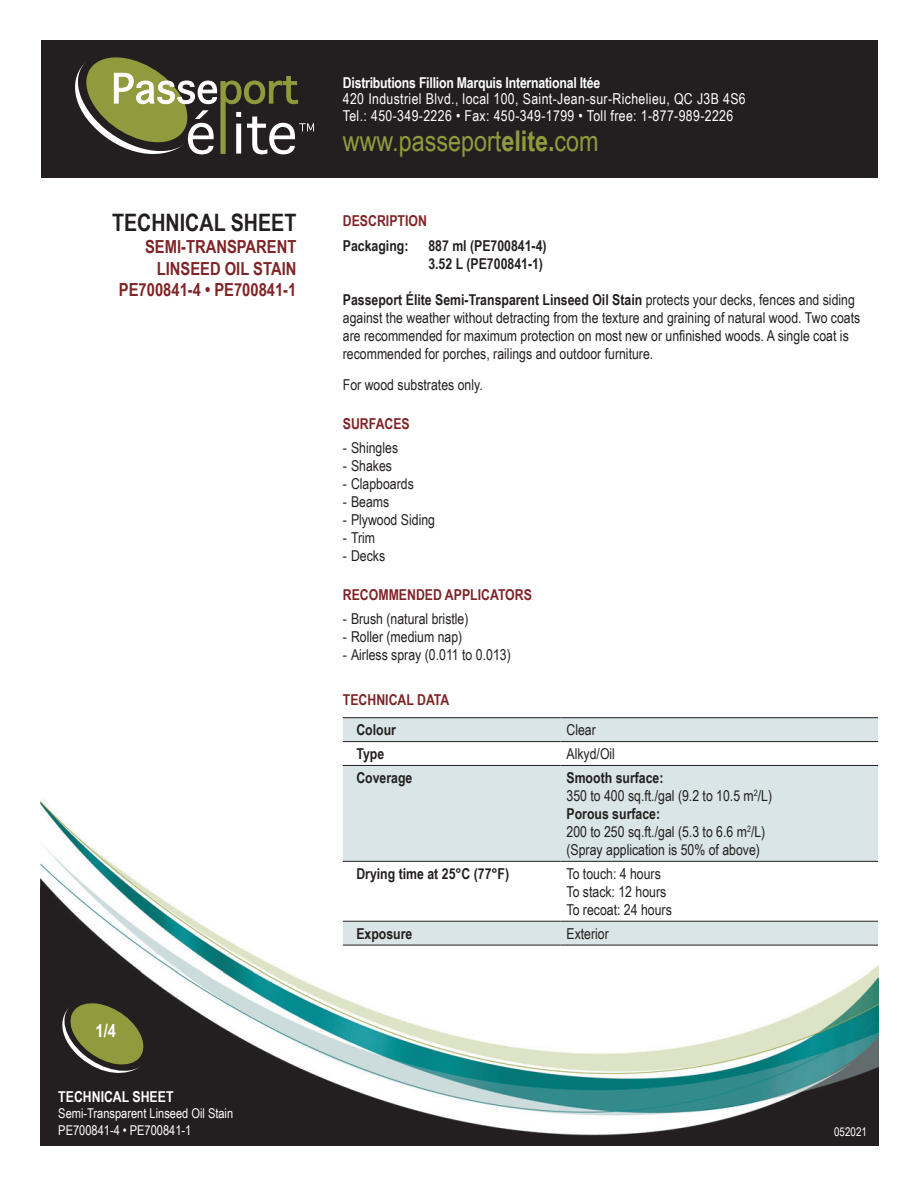
<style>
.page{position:relative;width:918px;height:1188px;background:#fff}
.page>*{position:absolute;margin:0;border:0;box-sizing:border-box;transform-origin:0 0}
.t1{font:28.5px "Arial Narrow";color:#919a3d}
.t2{font:700 24px "Arial Narrow";color:#231f20}
.t3{font:700 18px/21.6px "Arial Narrow";color:#7f2327;text-align:right}
.t4{font:700 18px "Arial Narrow";color:#fff}
.t5{font:15px/18px "Arial Narrow";color:#231f20}
.t6{font:700 15px "Arial Narrow";color:#231f20}
.t7{font:15px "Arial Narrow";letter-spacing:.025em;color:#fff}
.t8{font:700 15px "Arial Narrow";letter-spacing:-.015em;color:#fff}
.Titres{font:700 15px "Arial Narrow";color:#7f2327}
.t9{font:13.5px "Arial Narrow";color:#fff}
.t10{font:12px "Arial Narrow";color:#fff}
.s1{font-weight:700}
</style>
<div class="page">
<img style="left:40px;top:799px;width:838px;height:347px">
<svg style="left:57px;top:1001px;width:91px;height:76px;background:#606238"></svg>
<div style="left:41px;top:41px;width:837px;height:137px;background:#231f20"></div>
<svg style="left:75px;top:57px;width:239px;height:98px"></svg>
<div style="left:343px;top:718px;width:535px;height:227px;background:#d9e5e6"></div>
<svg style="left:343px;top:742px;width:535px;height:179px;fill:#d9e5e6"></svg>
<hr style="left:343px;top:717px;width:218px;height:1px;background:#231f20">
<hr style="left:561px;top:717px;width:317px;height:1px;background:#231f20">
<hr style="left:343px;top:741px;width:218px;height:1px;background:#231f20">
<hr style="left:561px;top:741px;width:317px;height:1px;background:#231f20">
<hr style="left:343px;top:765px;width:218px;height:1px;background:#231f20">
<hr style="left:561px;top:765px;width:317px;height:1px;background:#231f20">
<hr style="left:343px;top:861px;width:218px;height:1px;background:#231f20">
<hr style="left:561px;top:861px;width:317px;height:1px;background:#231f20">
<hr style="left:343px;top:921px;width:218px;height:1px;background:#231f20">
<hr style="left:561px;top:921px;width:317px;height:1px;background:#231f20">
<hr style="left:343px;top:945px;width:218px;height:1px;background:#231f20">
<hr style="left:561px;top:945px;width:317px;height:1px;background:#231f20">
<p class="t2" style="left:112px;top:205px;width:186px">TECHNICAL SHEET</p>
<p class="t3" style="left:145px;top:235px;width:153px">SEMI-TRANSPARENT<br>LINSEED OIL STAIN</p>
<p class="t3" style="left:119px;top:278px;width:179px">PE700841-4 • PE700841-1</p>
<p class="t4" style="left:95px;top:1017px;width:22px">1/4</p>
<p class="t8" style="left:343px;top:71px;width:259px">Distributions Fillion Marquis International ltée</p>
<p class="t7" style="left:343px;top:88px;width:404px">420 Industriel Blvd., local 100, Saint-Jean-sur-Richelieu, QC J3B 4S6</p>
<p class="t7" style="left:343px;top:105px;width:392px">Tel.: 450-349-2226 • Fax: 450-349-1799 • Toll free: 1-877-989-2226</p>
<p class="t1" style="left:343px;top:120px;width:257px">www.passeport<span class="s1">elite.</span>com</p>
<p class="Titres" style="left:343px;top:209px;width:86px">DESCRIPTION</p>
<p class="t6" style="left:343px;top:234px;width:67px">Packaging:</p>
<p class="t6" style="left:428px;top:234px;width:120px">887 ml (PE700841-4)</p>
<p class="t6" style="left:428px;top:252px;width:116px">3.52 L (PE700841-1)</p>
<p class="t5" style="left:343px;top:290px;width:519px"><span class="s1">Passeport Élite Semi-Transparent Linseed Oil Stain</span> protects your decks, fences and siding against the weather without detracting from the texture and graining of natural wood. Two coats are recommended for maximum protection on most new or unfinished woods. A single coat is recommended for porches, railings and outdoor furniture.</p>
<p class="t5" style="left:343px;top:375px;width:141px">For wood substrates only.</p>
<p class="Titres" style="left:343px;top:412px;width:68px">SURFACES</p>
<p class="t5" style="left:343px;top:438px;width:57px">- Shingles</p>
<p class="t5" style="left:343px;top:456px;width:51px">- Shakes</p>
<p class="t5" style="left:343px;top:474px;width:72px">- Clapboards</p>
<p class="t5" style="left:343px;top:492px;width:48px">- Beams</p>
<p class="t5" style="left:343px;top:510px;width:94px">- Plywood Siding</p>
<p class="t5" style="left:343px;top:528px;width:34px">- Trim</p>
<p class="t5" style="left:343px;top:546px;width:44px">- Decks</p>
<p class="Titres" style="left:343px;top:583px;width:191px">RECOMMENDED APPLICATORS</p>
<p class="t5" style="left:343px;top:609px;width:127px">- Brush (natural bristle)</p>
<p class="t5" style="left:343px;top:627px;width:121px">- Roller (medium nap)</p>
<p class="t5" style="left:343px;top:645px;width:169px">- Airless spray (0.011 to 0.013)</p>
<p class="Titres" style="left:343px;top:688px;width:108px">TECHNICAL DATA</p>
<p class="t6" style="left:356px;top:718px;width:41px">Colour</p>
<p class="t5" style="left:567px;top:720px;width:31px">Clear</p>
<p class="t6" style="left:356px;top:742px;width:29px">Type</p>
<p class="t5" style="left:567px;top:744px;width:50px">Alkyd/Oil</p>
<p class="t6" style="left:356px;top:766px;width:58px">Coverage</p>
<p class="t6" style="left:567px;top:766px;width:99px">Smooth surface:</p>
<p class="t5" style="left:567px;top:786px;width:207px">350 to 400 sq.ft./gal (9.2 to 10.5 m<sup>2</sup>/L)</p>
<p class="t6" style="left:567px;top:802px;width:95px">Porous surface:</p>
<p class="t5" style="left:567px;top:822px;width:200px">200 to 250 sq.ft./gal (5.3 to 6.6 m<sup>2</sup>/L)</p>
<p class="t5" style="left:567px;top:840px;width:195px">(Spray application is 50% of above)</p>
<p class="t6" style="left:356px;top:862px;width:154px">Drying time at 25°C (77°F)</p>
<p class="t5" style="left:567px;top:864px;width:96px">To touch: 4 hours</p>
<p class="t5" style="left:567px;top:882px;width:101px">To stack: 12 hours</p>
<p class="t5" style="left:567px;top:900px;width:107px">To recoat: 24 hours</p>
<p class="t6" style="left:356px;top:922px;width:58px">Exposure</p>
<p class="t5" style="left:567px;top:924px;width:44px">Exterior</p>
<p class="t8" style="left:58px;top:1086px;width:117px">TECHNICAL SHEET</p>
<p class="t9" style="left:58px;top:1104px;width:176px">Semi-Transparent Linseed Oil Stain</p>
<p class="t9" style="left:58px;top:1120px;width:135px">PE700841-4 • PE700841-1</p>
<p class="t10" style="left:834px;top:1123px;width:34px">052021</p>
</div>
